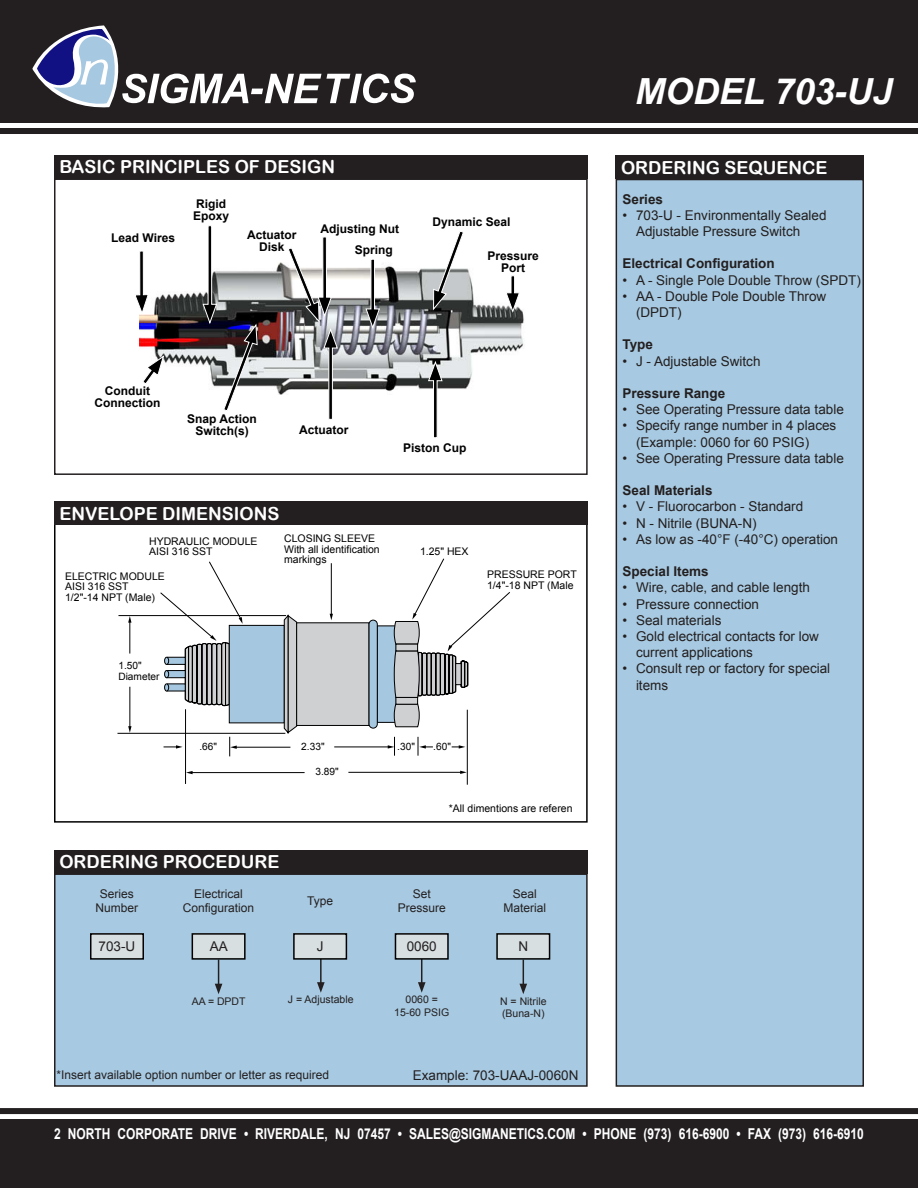
<style>
.page{position:relative;width:918px;height:1188px;background:#fff}
.page>*{position:absolute;margin:0;border:0;box-sizing:border-box;transform-origin:0 0}
.t1{font:italic 700 36px "Arial";color:#fff}
.t2{font:18px "Arial Rounded MT Bold";color:#fff}
.t3{font:700 15px "Arial";color:#fff;scale:.8 1}
.t4{font:13.5px/16.2px "Arial";color:#231f20}
.t5{font:700 13.5px "Arial";color:#231f20}
.t6{font:700 12px/12px "Arial";color:#000;text-align:center}
.t7{font:12px/14.4px "Arial";color:#231f20;text-align:center}
.t8{font:10.5px/10.5px "Arial";color:#000}
.t9{font:10.5px/12.6px "Arial";color:#231f20;text-align:center}
.t10{font:10.2px/11.2px "Arial";color:#000}
</style>
<div class="page">
<div style="left:54px;top:502px;width:534px;height:23px;background:#231f20"></div>
<div style="left:616px;top:180px;width:247px;height:906px;background:#a7c9e1"></div>
<div style="left:616px;top:179px;width:248px;height:908px;border:2px solid #231f20"></div>
<div style="left:616px;top:155px;width:248px;height:24px;background:#231f20"></div>
<div style="left:0;top:128px;width:918px;height:6px;background:#231f20"></div>
<div style="left:0;top:1120px;width:918px;height:68px;background:#231f20"></div>
<div style="left:0;top:1108px;width:918px;height:6px;background:#231f20"></div>
<div style="left:54px;top:850px;width:534px;height:23px;background:#231f20"></div>
<div style="left:54px;top:178px;width:534px;height:297px;border:2px solid #231f20"></div>
<div style="left:54px;top:155px;width:534px;height:23px;background:#231f20"></div>
<div style="left:54px;top:524px;width:534px;height:299px;border:2px solid #000"></div>
<div style="left:55px;top:874px;width:532px;height:212px;background:#a7c9e1"></div>
<div style="left:54px;top:873px;width:534px;height:214px;border:2px solid #231f20"></div>
<div style="left:91px;top:934px;width:52px;height:25px;background:#d7dfe1"></div>
<div style="left:90px;top:933px;width:54px;height:27px;border:2px solid #000"></div>
<svg style="left:215px;top:960px;width:7px;height:34px"></svg>
<hr style="left:320px;top:958px;width:2px;height:27px;background:#231f20">
<svg style="left:317px;top:982px;width:8px;height:11px"></svg>
<svg style="left:418px;top:960px;width:8px;height:33px"></svg>
<svg style="left:519px;top:960px;width:8px;height:34px"></svg>
<div style="left:192px;top:934px;width:53px;height:25px;background:#d7dfe1"></div>
<div style="left:192px;top:933px;width:54px;height:27px;border:2px solid #000"></div>
<div style="left:294px;top:934px;width:52px;height:25px;background:#d7dfe1"></div>
<div style="left:293px;top:933px;width:54px;height:27px;border:2px solid #000"></div>
<div style="left:395px;top:934px;width:53px;height:25px;background:#d7dfe1"></div>
<div style="left:395px;top:933px;width:54px;height:27px;border:2px solid #000"></div>
<div style="left:497px;top:934px;width:53px;height:25px;background:#d7dfe1"></div>
<div style="left:496px;top:933px;width:54px;height:27px;border:2px solid #000"></div>
<img style="left:139px;top:263px;width:385px;height:131px">
<svg style="left:433px;top:231px;width:31px;height:80px"></svg>
<svg style="left:428px;top:360px;width:15px;height:78px"></svg>
<svg style="left:505px;top:275px;width:16px;height:39px"></svg>
<svg style="left:365px;top:259px;width:15px;height:71px"></svg>
<svg style="left:136px;top:251px;width:13px;height:64px"></svg>
<svg style="left:202px;top:225px;width:56px;height:186px"></svg>
<svg style="left:142px;top:355px;width:23px;height:30px"></svg>
<svg style="left:287px;top:237px;width:51px;height:183px"></svg>
<div style="left:229px;top:625px;width:56px;height:98px;background:#a6c7e0;border:1px solid #000"></div>
<div style="left:377px;top:626px;width:20px;height:97px;background:#a6c7e0"></div>
<svg style="left:283px;top:614px;width:15px;height:120px;background:#a8aaac"></svg>
<div style="left:296px;top:622px;width:73px;height:104px;background:#cfd0d2;border:1px solid #000"></div>
<div style="left:369px;top:620px;width:8px;height:108px;background:#a6c7e0;border-radius:4px"></div>
<div style="left:369px;top:620px;width:9px;height:109px;border:1px solid #000;border-radius:4px"></div>
<hr style="left:185px;top:709px;width:1px;height:75px;background:#000">
<hr style="left:467px;top:710px;width:1px;height:75px;background:#000">
<hr style="left:348px;top:772px;width:113px;height:1px;background:#000">
<svg style="left:460px;top:771px;width:7px;height:3px"></svg>
<hr style="left:192px;top:772px;width:113px;height:1px;background:#000">
<svg style="left:186px;top:771px;width:7px;height:3px"></svg>
<svg style="left:160px;top:561px;width:83px;height:145px"></svg>
<svg style="left:394px;top:558px;width:116px;height:170px"></svg>
<hr style="left:334px;top:747px;width:55px;height:1px;background:#000">
<svg style="left:388px;top:737px;width:7px;height:19px"></svg>
<svg style="left:452px;top:745px;width:13px;height:4px"></svg>
<svg style="left:418px;top:737px;width:15px;height:19px"></svg>
<svg style="left:164px;top:745px;width:19px;height:4px"></svg>
<hr style="left:236px;top:747px;width:54px;height:1px;background:#000">
<svg style="left:229px;top:737px;width:8px;height:19px"></svg>
<hr style="left:331px;top:563px;width:1px;height:52px;background:#000">
<svg style="left:330px;top:614px;width:3px;height:6px"></svg>
<hr style="left:118px;top:615px;width:168px;height:1px;background:#000">
<hr style="left:117px;top:733px;width:168px;height:1px;background:#000">
<hr style="left:129px;top:687px;width:1px;height:40px;background:#000">
<svg style="left:128px;top:726px;width:4px;height:7px"></svg>
<hr style="left:129px;top:622px;width:1px;height:32px;background:#000">
<svg style="left:128px;top:616px;width:3px;height:7px"></svg>
<div style="left:0;top:0;width:918px;height:123px;background:#231f20"></div>
<svg style="left:32px;top:25px;width:384px;height:83px"></svg>
<h2 class="t2" style="left:59px;top:156px;width:277px">BASIC PRINCIPLES OF DESIGN</h2>
<p class="t6" style="left:111px;top:232px;width:66px">Lead Wires</p>
<p class="t6" style="left:193px;top:198px;width:38px;text-align:left">Rigid<br>Epoxy</p>
<p class="t6" style="left:247px;top:229px;width:51px">Actuator<br>Disk</p>
<p class="t6" style="left:321px;top:223px;width:80px">Adjusting Nut</p>
<p class="t6" style="left:355px;top:244px;width:40px">Spring</p>
<p class="t6" style="left:433px;top:216px;width:80px">Dynamic Seal</p>
<p class="t6" style="left:487px;top:250px;width:53px">Pressure<br>Port</p>
<p class="t6" style="left:94px;top:385px;width:68px">Conduit<br>Connection</p>
<p class="t6" style="left:187px;top:414px;width:71px">Snap Action<br>Switch(s)</p>
<p class="t6" style="left:299px;top:424px;width:51px">Actuator</p>
<h2 class="t2" style="left:59px;top:503px;width:222px">ENVELOPE DIMENSIONS</h2>
<p class="t8" style="left:149px;top:536px;width:110px">HYDRAULIC MODULE<br>AISI 316 SST</p>
<p class="t8" style="left:284px;top:533px;width:97px">CLOSING SLEEVE<br>With all identification markings</p>
<p class="t6" style="left:403px;top:442px;width:65px">Piston Cup</p>
<p class="t8" style="left:420px;top:546px;width:50px">1.25" HEX</p>
<p class="t8" style="left:65px;top:571px;width:101px">ELECTRIC MODULE<br>AISI 316 SST<br>1/2"-14 NPT (Male)</p>
<p class="t8" style="left:487px;top:570px;width:91px">PRESSURE PORT<br>1/4"-18 NPT (Male</p>
<p class="t10" style="left:118px;top:660px;width:43px">1.50"<br>Diameter</p>
<p class="t10" style="left:199px;top:741px;width:19px">.66"</p>
<p class="t10" style="left:301px;top:741px;width:25px">2.33"</p>
<p class="t10" style="left:397px;top:741px;width:19px">.30"</p>
<p class="t10" style="left:433px;top:741px;width:19px">.60"</p>
<p class="t10" style="left:315px;top:766px;width:25px">3.89"</p>
<p class="t8" style="left:449px;top:804px;width:125px">*All dimentions are referen</p>
<h2 class="t2" style="left:59px;top:851px;width:222px">ORDERING PROCEDURE</h2>
<p class="t7" style="left:96px;top:887px;width:44px">Series<br>Number</p>
<p class="t7" style="left:183px;top:887px;width:73px">Electrical<br>Configuration</p>
<p class="t7" style="left:307px;top:894px;width:28px">Type</p>
<p class="t7" style="left:398px;top:887px;width:50px">Set<br>Pressure</p>
<p class="t7" style="left:503px;top:887px;width:44px">Seal<br>Material</p>
<p class="t4" style="left:99px;top:939px;width:38px">703-U</p>
<p class="t4" style="left:210px;top:939px;width:20px">AA</p>
<p class="t4" style="left:317px;top:939px;width:8px">J</p>
<p class="t4" style="left:407px;top:939px;width:32px">0060</p>
<p class="t4" style="left:518px;top:939px;width:11px">N</p>
<p class="t9" style="left:192px;top:995px;width:55px">AA = DPDT</p>
<p class="t9" style="left:288px;top:993px;width:67px">J = Adjustable</p>
<p class="t9" style="left:394px;top:993px;width:56px">0060 =<br>15-60 PSIG</p>
<p class="t9" style="left:500px;top:995px;width:48px;text-align:left">N = Nitrile (Buna-N)</p>
<p class="t7" style="left:56px;top:1067px;width:274px">*Insert available option number or letter as required</p>
<p class="t4" style="left:413px;top:1067px;width:167px">Example: 703-UAAJ-0060N</p>
<h1 class="t1" style="left:635px;top:68px;width:259px">MODEL 703-UJ</h1>
<h2 class="t2" style="left:621px;top:157px;width:208px">ORDERING SEQUENCE</h2>
<p class="t5" style="left:622px;top:190px;width:42px">Series</p>
<p class="t4" style="left:636px;top:207px;width:192px;text-indent:-14px">• 703-U - Environmentally Sealed<br>Adjustable Pressure Switch</p>
<p class="t5" style="left:622px;top:255px;width:154px">Electrical Configuration</p>
<p class="t4" style="left:622px;top:272px;width:240px">• A - Single Pole Double Throw (SPDT)</p>
<p class="t4" style="left:636px;top:288px;width:192px;text-indent:-14px">• AA - Double Pole Double Throw (DPDT)</p>
<p class="t5" style="left:622px;top:336px;width:32px">Type</p>
<p class="t4" style="left:622px;top:353px;width:140px">• J - Adjustable Switch</p>
<p class="t5" style="left:622px;top:384px;width:104px">Pressure Range</p>
<p class="t4" style="left:622px;top:402px;width:223px">• See Operating Pressure data table</p>
<p class="t4" style="left:636px;top:418px;width:202px;text-indent:-14px">• Specify range number in 4 places (Example: 0060 for 60 PSIG)</p>
<p class="t4" style="left:622px;top:450px;width:223px">• See Operating Pressure data table</p>
<p class="t5" style="left:622px;top:482px;width:92px">Seal Materials</p>
<p class="t4" style="left:622px;top:499px;width:182px">• V - Fluorocarbon - Standard</p>
<p class="t4" style="left:622px;top:515px;width:136px">• N - Nitrile (BUNA-N)</p>
<p class="t4" style="left:622px;top:531px;width:217px">• As low as -40°F (-40°C) operation</p>
<p class="t5" style="left:622px;top:563px;width:88px">Special Items</p>
<p class="t4" style="left:622px;top:580px;width:189px">• Wire, cable, and cable length</p>
<p class="t4" style="left:622px;top:596px;width:138px">• Pressure connection</p>
<p class="t4" style="left:622px;top:612px;width:101px">• Seal materials</p>
<p class="t4" style="left:636px;top:628px;width:185px;text-indent:-14px">• Gold electrical contacts for low current applications</p>
<p class="t4" style="left:636px;top:661px;width:196px;text-indent:-14px">• Consult rep or factory for special items</p>
<p class="t3" style="left:54px;top:1124px;width:1014px">2 NORTH CORPORATE DRIVE • RIVERDALE, NJ 07457 • SALES@SIGMANETICS.COM • PHONE (973) 616-6900 • FAX (973) 616-6910</p>
</div>
